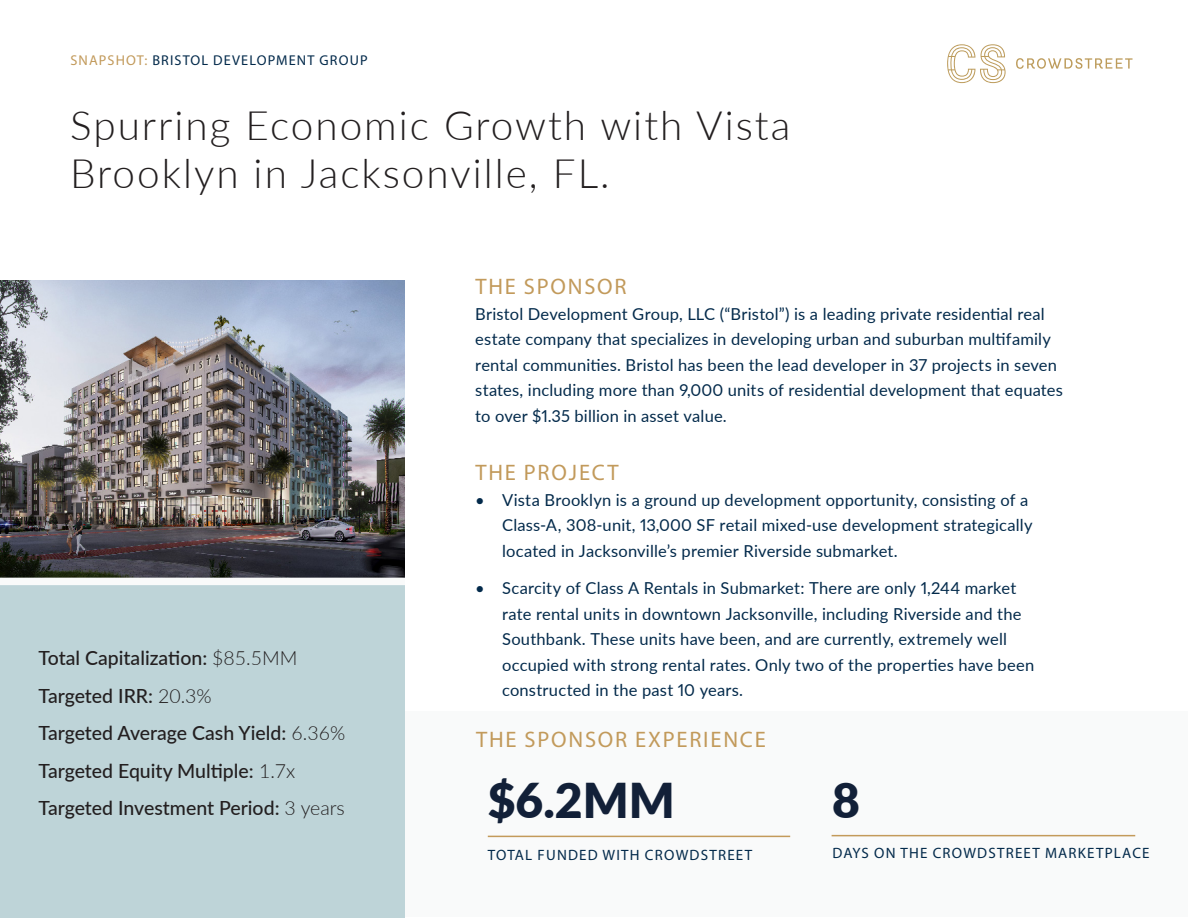
<style>
.page{position:relative;width:1188px;height:918px;background:#fff}
.page>*{position:absolute;margin:0;border:0;box-sizing:border-box;transform-origin:0 0}
.t1{font:900 48px "Lato";color:#122038}
.CS_Headlines{font:300 40.5px/48px "Lato";letter-spacing:.05em;color:#231f20}
.CS_Sub_headlines_Gol{font:22.5px "Myriad Pro";letter-spacing:.08em;color:#c29a5b}
.t2{font:500 19.5px "Lato";color:#231f20}
.CS_Sub_headlines_Gol-2{font:16.5px/25.5px "Lato";letter-spacing:.01em;color:#032a4b}
.CS_Sub_headlines_Gol-3{font:15px "Myriad Pro";letter-spacing:.08em;color:#032a4b}
.CS_Sub_headlines_Gol-4{font:14.25px "Myriad Pro";letter-spacing:.08em;color:#032a4b}
.s1{color:#c29a5b}
.s2{font-weight:300}
</style>
<div class="page">
<svg style="left:947px;top:44px;width:59px;height:39px"></svg>
<svg style="left:1016px;top:58px;width:117px;height:11px"></svg>
<img style="left:0;top:280px;width:404px;height:298px">
<div style="left:0;top:578px;width:405px;height:340px;background:#bed4d8"></div>
<div style="left:0;top:578px;width:405px;height:7px;background:#f9fafa"></div>
<div style="left:405px;top:711px;width:783px;height:205px;background:#f9fafa"></div>
<hr style="left:488px;top:836px;width:302px;height:1px;background:#c39a5a">
<hr style="left:832px;top:835px;width:303px;height:1px;background:#c39a5a">
<p class="CS_Sub_headlines_Gol-4" style="left:70px;top:51px;width:299px"><span class="s1">SNAPSHOT:</span> BRISTOL DEVELOPMENT GROUP</p>
<p class="CS_Headlines" style="left:70px;top:99px;width:722px">Spurring Economic Growth with Vista<br>Brooklyn in Jacksonville, FL.</p>
<p class="t2" style="left:39px;top:644px;width:260px">Total Capitalization: <span class="s2">$85.5MM</span></p>
<p class="t2" style="left:39px;top:682px;width:175px">Targeted IRR: <span class="s2">20.3%</span></p>
<p class="t2" style="left:39px;top:719px;width:308px">Targeted Average Cash Yield: <span class="s2">6.36%</span></p>
<p class="t2" style="left:39px;top:757px;width:258px">Targeted Equity Multiple: <span class="s2">1.7x</span></p>
<p class="t2" style="left:39px;top:794px;width:308px">Targeted Investment Period: <span class="s2">3 years</span></p>
<p class="CS_Sub_headlines_Gol" style="left:475px;top:273px;width:153px">THE SPONSOR</p>
<p class="CS_Sub_headlines_Gol-2" style="left:475px;top:300px;width:589px">Bristol Development Group, LLC (“Bristol”) is a leading private residential real estate company that specializes in developing urban and suburban multifamily rental communities. Bristol has been the lead developer in 37 projects in seven states, including more than 9,000 units of residential development that equates to over $1.35 billion in asset value.</p>
<p class="CS_Sub_headlines_Gol" style="left:475px;top:459px;width:145px">THE PROJECT</p>
<p class="CS_Sub_headlines_Gol-2" style="left:502px;top:486px;width:532px;text-indent:-27px">• Vista Brooklyn is a ground up development opportunity, consisting of a<br>Class-A, 308-unit, 13,000 SF retail mixed-use development strategically located in Jacksonville’s premier Riverside submarket.</p>
<p class="CS_Sub_headlines_Gol-2" style="left:502px;top:575px;width:534px;text-indent:-27px">• Scarcity of Class A Rentals in Submarket: There are only 1,244 market rate rental units in downtown Jacksonville, including Riverside and the Southbank. These units have been, and are currently, extremely well occupied with strong rental rates. Only two of the properties have been constructed in the past 10 years.</p>
<p class="CS_Sub_headlines_Gol" style="left:476px;top:726px;width:291px">THE SPONSOR EXPERIENCE</p>
<p class="t1" style="left:488px;top:765px;width:189px">$6.2MM</p>
<p class="CS_Sub_headlines_Gol-3" style="left:488px;top:846px;width:266px">TOTAL FUNDED WITH CROWDSTREET</p>
<p class="t1" style="left:832px;top:765px;width:29px">8</p>
<p class="CS_Sub_headlines_Gol-3" style="left:832px;top:844px;width:319px">DAYS ON THE CROWDSTREET MARKETPLACE</p>
</div>
